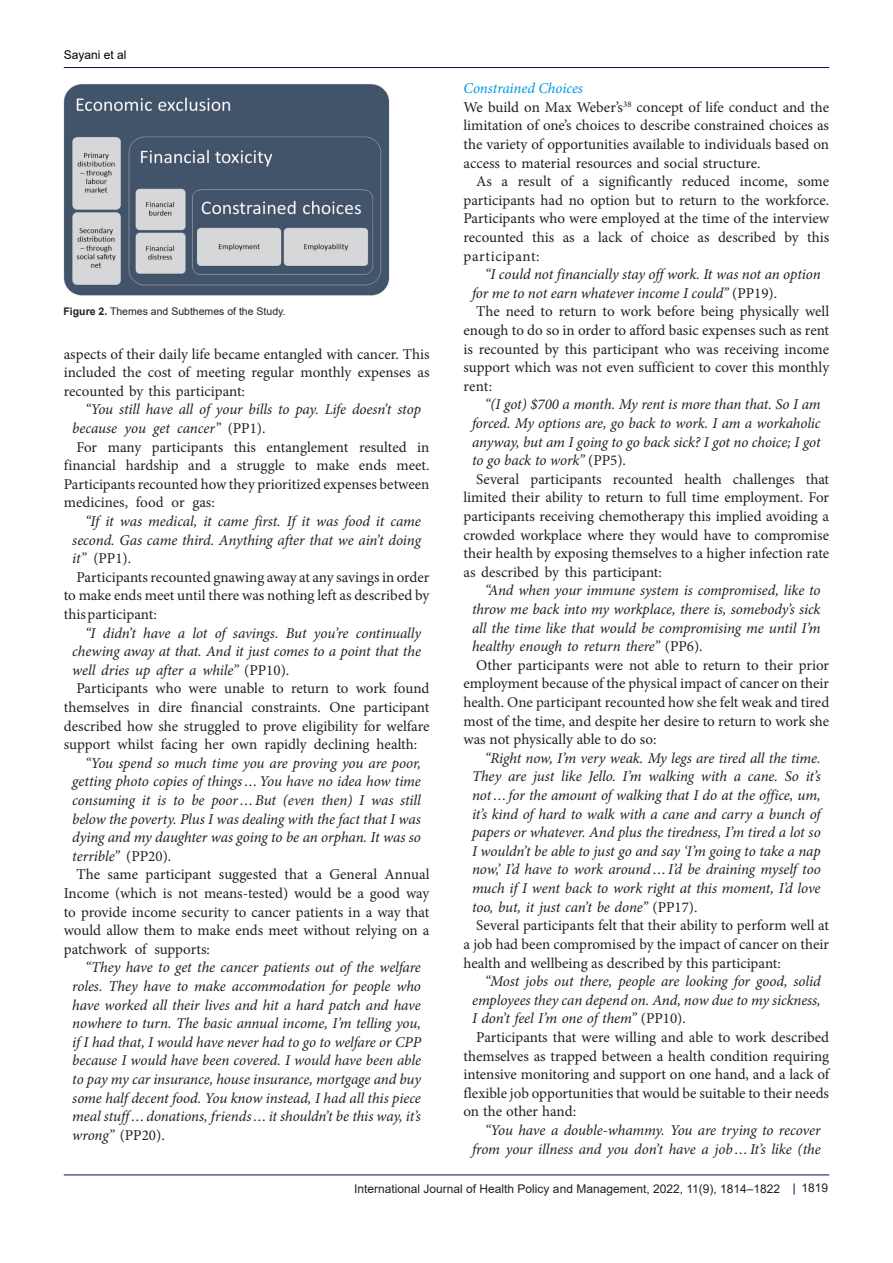
<style>
.page{position:relative;width:893px;height:1263px;background:#fff}
.page>*{position:absolute;margin:0;border:0;box-sizing:border-box;transform-origin:0 0}
.t1{font:15px/18.6px "Minion Pro";color:#231f20;text-align:justify}
.t2{font:italic 15px/18.6px "Minion Pro";letter-spacing:-.01em;color:#231f20;text-align:justify}
.heading_3{font:italic 15px "Minion Pro";letter-spacing:-.01em;color:#0099e5}
.t3{font:12px "Arial";color:#231f20}
.t4{font:12px "Arial";color:#000001}
.t5{font:10.5px "Arial";color:#231f20}
.s1{font-weight:700}
.s2{font-style:normal}
</style>
<div class="page">
<hr style="left:64px;top:67px;width:765px;height:1px;background:#190066">
<hr style="left:64px;top:1175px;width:765px;height:1px;background:#190066">
<img style="left:64px;top:84px;width:326px;height:212px">
<p class="t4" style="left:64px;top:46px;width:64px">Sayani et al</p>
<p class="t5" style="left:64px;top:304px;width:223px"><span class="s1">Figure 2.</span> Themes and Subthemes of the Study.</p>
<p class="t1" style="left:64px;top:344px;width:367px">aspects of their daily life became entangled with cancer. This included the cost of meeting regular monthly expenses as recounted by this participant:</p>
<p class="t2" style="left:72px;top:400px;width:350px;text-indent:13px">“You still have all of your bills to pay. Life doesn’t stop because you get cancer” <span class="s2">(PP1).</span></p>
<p class="t1" style="left:64px;top:437px;width:367px;text-indent:13px">For many participants this entanglement resulted in financial hardship and a struggle to make ends meet.<br>Participants recounted how they prioritized expenses between medicines, food or gas:</p>
<p class="t2" style="left:72px;top:512px;width:350px;text-indent:13px">“If it was medical, it came first. If it was food it came second. Gas came third. Anything after that we ain’t doing it” <span class="s2">(PP1).</span></p>
<p class="t1" style="left:64px;top:568px;width:367px;text-indent:13px">Participants recounted gnawing away at any savings in order to make ends meet until there was nothing left as described by this participant:</p>
<p class="t2" style="left:72px;top:623px;width:350px;text-indent:13px">“I didn’t have a lot of savings. But you’re continually chewing away at that. And it just comes to a point that the well dries up after a while” <span class="s2">(PP10).</span></p>
<p class="t1" style="left:64px;top:679px;width:367px;text-indent:13px">Participants who were unable to return to work found themselves in dire financial constraints. One participant described how she struggled to prove eligibility for welfare support whilst facing her own rapidly declining health:</p>
<p class="t2" style="left:72px;top:754px;width:350px;text-indent:13px">“You spend so much time you are proving you are poor, getting photo copies of things…You have no idea how time consuming it is to be poor…But (even then) I was still below the poverty. Plus I was dealing with the fact that I was dying and my daughter was going to be an orphan. It was so terrible” <span class="s2">(PP20).</span></p>
<p class="t1" style="left:64px;top:865px;width:367px;text-indent:13px">The same participant suggested that a General Annual Income (which is not means-tested) would be a good way to provide income security to cancer patients in a way that would allow them to make ends meet without relying on a patchwork of supports:</p>
<p class="t2" style="left:72px;top:958px;width:350px;text-indent:13px">“They have to get the cancer patients out of the welfare roles. They have to make accommodation for people who have worked all their lives and hit a hard patch and have nowhere to turn. The basic annual income, I’m telling you, if I had that, I would have never had to go to welfare or CPP because I would have been covered. I would have been able to pay my car insurance, house insurance, mortgage and buy some half decent food. You know instead, I had all this piece meal stuff…donations, friends…it shouldn’t be this way, it’s wrong” <span class="s2">(PP20).</span></p>
<p class="heading_3" style="left:463px;top:78px;width:121px">Constrained Choices</p>
<p class="t1" style="left:463px;top:98px;width:367px">We build on Max Weber’s<sup>38</sup> concept of life conduct and the limitation of one’s choices to describe constrained choices as the variety of opportunities available to individuals based on access to material resources and social structure.</p>
<p class="t1" style="left:463px;top:172px;width:367px;text-indent:13px">As a result of a significantly reduced income, some participants had no option but to return to the workforce.<br>Participants who were employed at the time of the interview recounted this as a lack of choice as described by this participant:</p>
<p class="t2" style="left:472px;top:265px;width:350px;text-indent:13px">“I could not financially stay off work. It was not an option for me to not earn whatever income I could” <span class="s2">(PP19).</span></p>
<p class="t1" style="left:463px;top:302px;width:367px;text-indent:13px">The need to return to work before being physically well enough to do so in order to afford basic expenses such as rent is recounted by this participant who was receiving income support which was not even sufficient to cover this monthly rent:</p>
<p class="t2" style="left:472px;top:395px;width:350px;text-indent:13px">“(I got) $700 a month. My rent is more than that. So I am forced. My options are, go back to work. I am a workaholic anyway, but am I going to go back sick? I got no choice; I got to go back to work” <span class="s2">(PP5).</span></p>
<p class="t1" style="left:463px;top:470px;width:367px;text-indent:13px">Several participants recounted health challenges that limited their ability to return to full time employment. For participants receiving chemotherapy this implied avoiding a crowded workplace where they would have to compromise their health by exposing themselves to a higher infection rate as described by this participant:</p>
<p class="t2" style="left:472px;top:581px;width:350px;text-indent:13px">“And when your immune system is compromised, like to throw me back into my workplace, there is, somebody’s sick all the time like that would be compromising me until I’m healthy enough to return there” <span class="s2">(PP6).</span></p>
<p class="t1" style="left:463px;top:656px;width:367px;text-indent:13px">Other participants were not able to return to their prior employment because of the physical impact of cancer on their health. One participant recounted how she felt weak and tired most of the time, and despite her desire to return to work she was not physically able to do so:</p>
<p class="t2" style="left:472px;top:749px;width:350px;text-indent:13px">“Right now, I’m very weak. My legs are tired all the time.<br>They are just like Jello. I’m walking with a cane. So it’s not…for the amount of walking that I do at the office, um, it’s kind of hard to walk with a cane and carry a bunch of papers or whatever. And plus the tiredness, I’m tired a lot so I wouldn’t be able to just go and say ‘I’m going to take a nap now,’ I’d have to work around…I’d be draining myself too much if I went back to work right at this moment, I’d love too, but, it just can’t be done” <span class="s2">(PP17).</span></p>
<p class="t1" style="left:463px;top:916px;width:367px;text-indent:13px">Several participants felt that their ability to perform well at a job had been compromised by the impact of cancer on their health and wellbeing as described by this participant:</p>
<p class="t2" style="left:472px;top:972px;width:350px;text-indent:13px">“Most jobs out there, people are looking for good, solid employees they can depend on. And, now due to my sickness, I don’t feel I’m one of them” <span class="s2">(PP10).</span></p>
<p class="t1" style="left:463px;top:1028px;width:367px;text-indent:13px">Participants that were willing and able to work described themselves as trapped between a health condition requiring intensive monitoring and support on one hand, and a lack of flexible job opportunities that would be suitable to their needs on the other hand:</p>
<p class="t2" style="left:472px;top:1121px;width:350px;text-align:right">“You have a double-whammy. You are trying to recover from your illness and you don’t have a job…It’s like (the</p>
<p class="t3" style="left:354px;top:1180px;width:428px">International Journal of Health Policy and Management, 2022, 11(9), 1814–1822</p>
<p class="t3" style="left:801px;top:1180px;width:28px">1819</p>
</div>
